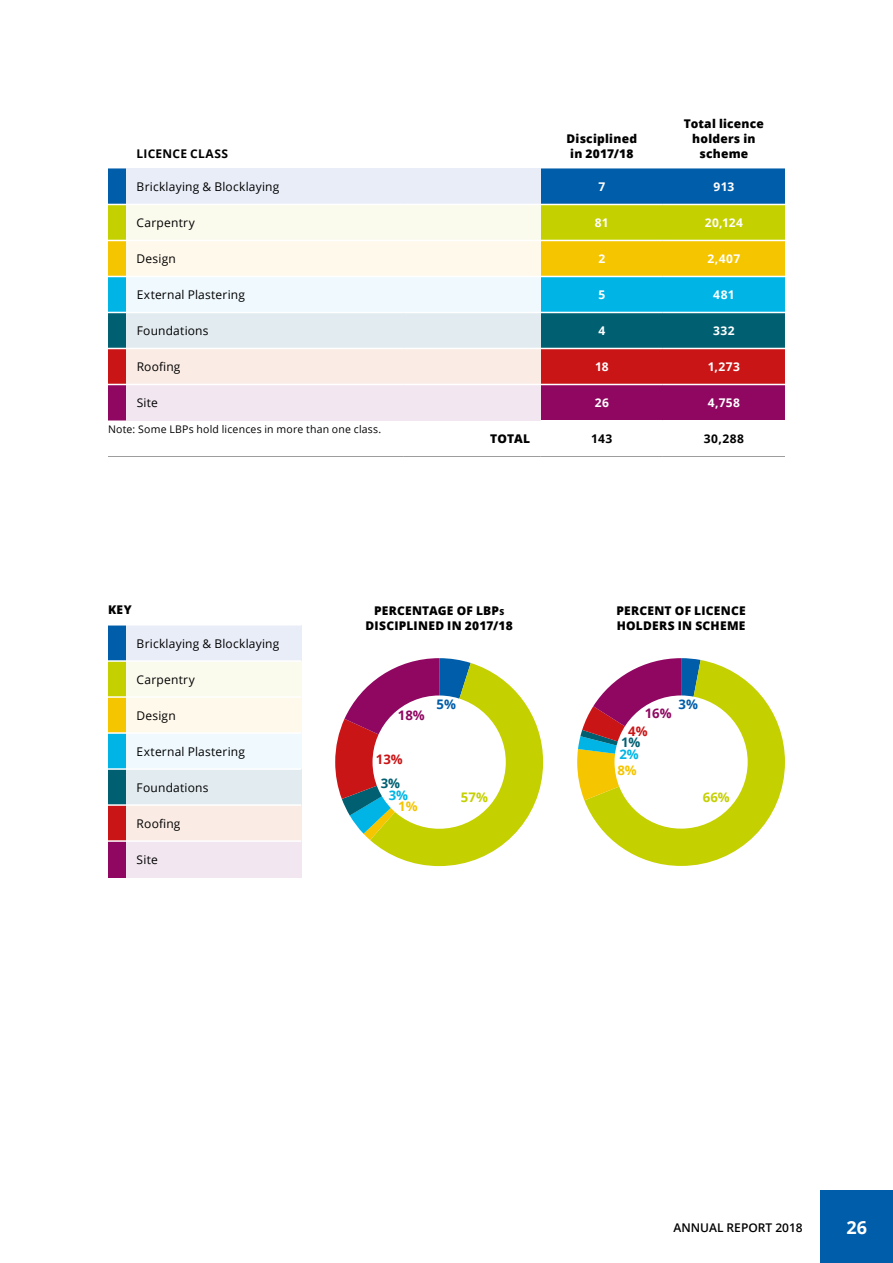
<style>
.page{position:relative;width:893px;height:1263px;background:#fff}
.page>*{position:absolute;margin:0;border:0;box-sizing:border-box;transform-origin:0 0}
.t1{font:700 18px "Open Sans";color:#fff}
.t2{font:700 13.2px "Open Sans";color:#c5d000}
.t3{font:700 13.2px "Open Sans";color:#8f0761}
.t4{font:700 13.2px "Open Sans";color:#ca1517}
.t5{font:700 13.2px "Open Sans";color:#005da9}
.t6{font:700 13.2px "Open Sans";color:#f5c500}
.t7{font:700 13.2px "Open Sans";color:#00b5e5}
.t8{font:700 13.2px "Open Sans";color:#006071}
.t9{font:12px "Open Sans";letter-spacing:.015em;color:#000}
.t10{font:800 12px/15px "Open Sans";letter-spacing:.02em;color:#000;text-align:center}
.t11{font:700 12px "Open Sans";letter-spacing:.03em;color:#fff}
.t12{font:700 12px "Open Sans";letter-spacing:.025em;color:#000}
.t13{font:600 12px "Open Sans";color:#000}
.t14{font:10.5px "Open Sans";letter-spacing:.02em;color:#000}
.s1{font-size:8.4px}
</style>
<div class="page">
<div style="left:821px;top:1191px;width:72px;height:72px;background:#005da9"></div>
<svg style="left:108px;top:456px;width:18px;height:1px"></svg>
<hr style="left:126px;top:456px;width:277px;height:1px;background:#9d9d9c">
<hr style="left:403px;top:456px;width:138px;height:1px;background:#9d9d9c">
<hr style="left:541px;top:456px;width:122px;height:1px;background:#9d9d9c">
<hr style="left:663px;top:456px;width:122px;height:1px;background:#9d9d9c">
<svg style="left:108px;top:168px;width:677px;height:252px;background:#c1c2b8"></svg>
<hr style="left:126px;top:384px;width:277px;height:1px;background:#fff">
<hr style="left:403px;top:384px;width:138px;height:1px;background:#fff">
<hr style="left:541px;top:384px;width:122px;height:1px;background:#fff">
<hr style="left:663px;top:384px;width:122px;height:1px;background:#fff">
<div style="left:108px;top:625px;width:18px;height:36px;background:#005da9"></div>
<div style="left:126px;top:625px;width:175px;height:36px;background:#e9edf8"></div>
<div style="left:108px;top:661px;width:18px;height:36px;background:#c5d000"></div>
<div style="left:126px;top:661px;width:175px;height:36px;background:#fafaed"></div>
<div style="left:108px;top:697px;width:18px;height:36px;background:#f5c500"></div>
<div style="left:126px;top:697px;width:175px;height:36px;background:#fff9eb"></div>
<div style="left:108px;top:733px;width:18px;height:36px;background:#00b5e5"></div>
<div style="left:126px;top:733px;width:175px;height:36px;background:#eff9fe"></div>
<div style="left:108px;top:769px;width:18px;height:36px;background:#006071"></div>
<div style="left:126px;top:769px;width:175px;height:36px;background:#e2ecf0"></div>
<div style="left:108px;top:805px;width:18px;height:36px;background:#ca1517"></div>
<div style="left:126px;top:805px;width:175px;height:36px;background:#faebe4"></div>
<div style="left:108px;top:841px;width:18px;height:36px;background:#8f0761"></div>
<div style="left:126px;top:841px;width:175px;height:36px;background:#f2e7f0"></div>
<svg style="left:108px;top:625px;width:18px;height:1px"></svg>
<hr style="left:126px;top:625px;width:175px;height:1px;background:#fff">
<svg style="left:108px;top:660px;width:18px;height:2px"></svg>
<hr style="left:126px;top:660px;width:175px;height:2px;background:#fff">
<svg style="left:108px;top:696px;width:18px;height:2px"></svg>
<hr style="left:126px;top:696px;width:175px;height:2px;background:#fff">
<svg style="left:108px;top:732px;width:18px;height:2px"></svg>
<hr style="left:126px;top:732px;width:175px;height:2px;background:#fff">
<svg style="left:108px;top:768px;width:18px;height:2px"></svg>
<hr style="left:126px;top:768px;width:175px;height:2px;background:#fff">
<svg style="left:108px;top:804px;width:18px;height:2px"></svg>
<hr style="left:126px;top:804px;width:175px;height:2px;background:#fff">
<svg style="left:108px;top:840px;width:18px;height:2px"></svg>
<hr style="left:126px;top:840px;width:175px;height:2px;background:#fff">
<svg style="left:335px;top:658px;width:208px;height:208px"></svg>
<div style="left:373px;top:695px;width:133px;height:134px;background:#fff;border-radius:50%"></div>
<svg style="left:577px;top:658px;width:208px;height:208px"></svg>
<div style="left:614px;top:695px;width:134px;height:134px;background:#fff;border-radius:50%"></div>
<p class="t12" style="left:137px;top:145px;width:93px">LICENCE CLASS</p>
<p class="t10" style="left:567px;top:130px;width:72px">Disciplined in 2017/18</p>
<p class="t10" style="left:684px;top:115px;width:82px">Total licence holders in scheme</p>
<p class="t9" style="left:137px;top:178px;width:144px">Bricklaying &amp; Blocklaying</p>
<p class="t11" style="left:598px;top:178px;width:8px">7</p>
<p class="t11" style="left:714px;top:178px;width:22px">913</p>
<p class="t9" style="left:137px;top:214px;width:60px">Carpentry</p>
<p class="t11" style="left:595px;top:214px;width:15px">81</p>
<p class="t11" style="left:705px;top:214px;width:40px">20,124</p>
<p class="t9" style="left:137px;top:250px;width:41px">Design</p>
<p class="t11" style="left:598px;top:250px;width:8px">2</p>
<p class="t11" style="left:707px;top:250px;width:34px">2,407</p>
<p class="t9" style="left:137px;top:286px;width:110px">External Plastering</p>
<p class="t11" style="left:598px;top:286px;width:8px">5</p>
<p class="t11" style="left:713px;top:286px;width:23px">481</p>
<p class="t9" style="left:137px;top:322px;width:73px">Foundations</p>
<p class="t11" style="left:598px;top:322px;width:8px">4</p>
<p class="t11" style="left:713px;top:322px;width:23px">332</p>
<p class="t9" style="left:137px;top:358px;width:45px">Roofing</p>
<p class="t11" style="left:595px;top:358px;width:15px">18</p>
<p class="t11" style="left:708px;top:358px;width:34px">1,273</p>
<p class="t9" style="left:137px;top:394px;width:23px">Site</p>
<p class="t11" style="left:595px;top:394px;width:16px">26</p>
<p class="t11" style="left:708px;top:394px;width:34px">4,758</p>
<p class="t14" style="left:108px;top:422px;width:275px">Note: Some LBPs hold licences in more than one class.</p>
<p class="t10" style="left:490px;top:431px;width:41px">TOTAL</p>
<p class="t12" style="left:591px;top:430px;width:23px">143</p>
<p class="t12" style="left:704px;top:430px;width:41px">30,288</p>
<p class="t10" style="left:108px;top:602px;width:25px">KEY</p>
<p class="t9" style="left:137px;top:635px;width:144px">Bricklaying &amp; Blocklaying</p>
<p class="t9" style="left:137px;top:671px;width:60px">Carpentry</p>
<p class="t9" style="left:137px;top:707px;width:41px">Design</p>
<p class="t9" style="left:137px;top:743px;width:110px">External Plastering</p>
<p class="t9" style="left:137px;top:779px;width:73px">Foundations</p>
<p class="t9" style="left:137px;top:815px;width:45px">Roofing</p>
<p class="t9" style="left:137px;top:851px;width:23px">Site</p>
<p class="t10" style="left:365px;top:602px;width:149px">PERCENTAGE OF LBP<span class="s1">s<br></span>DISCIPLINED IN 2017/18</p>
<p class="t3" style="left:398px;top:706px;width:28px">18%</p>
<p class="t5" style="left:437px;top:695px;width:21px">5%</p>
<p class="t4" style="left:376px;top:749px;width:28px">13%</p>
<p class="t8" style="left:381px;top:774px;width:21px">3%</p>
<p class="t7" style="left:389px;top:785px;width:21px">3%</p>
<p class="t6" style="left:398px;top:797px;width:21px">1%</p>
<p class="t2" style="left:461px;top:788px;width:28px">57%</p>
<p class="t10" style="left:616px;top:602px;width:131px;text-align:left">PERCENT OF LICENCE<br>HOLDERS IN SCHEME</p>
<p class="t5" style="left:678px;top:695px;width:21px">3%</p>
<p class="t3" style="left:645px;top:704px;width:28px">16%</p>
<p class="t4" style="left:628px;top:722px;width:21px">4%</p>
<p class="t8" style="left:621px;top:733px;width:21px">1%</p>
<p class="t7" style="left:619px;top:745px;width:21px">2%</p>
<p class="t6" style="left:617px;top:761px;width:21px">8%</p>
<p class="t2" style="left:703px;top:788px;width:28px">66%</p>
<p class="t13" style="left:673px;top:1219px;width:131px">ANNUAL REPORT 2018</p>
<h1 class="t1" style="left:847px;top:1214px;width:22px">26</h1>
</div>
